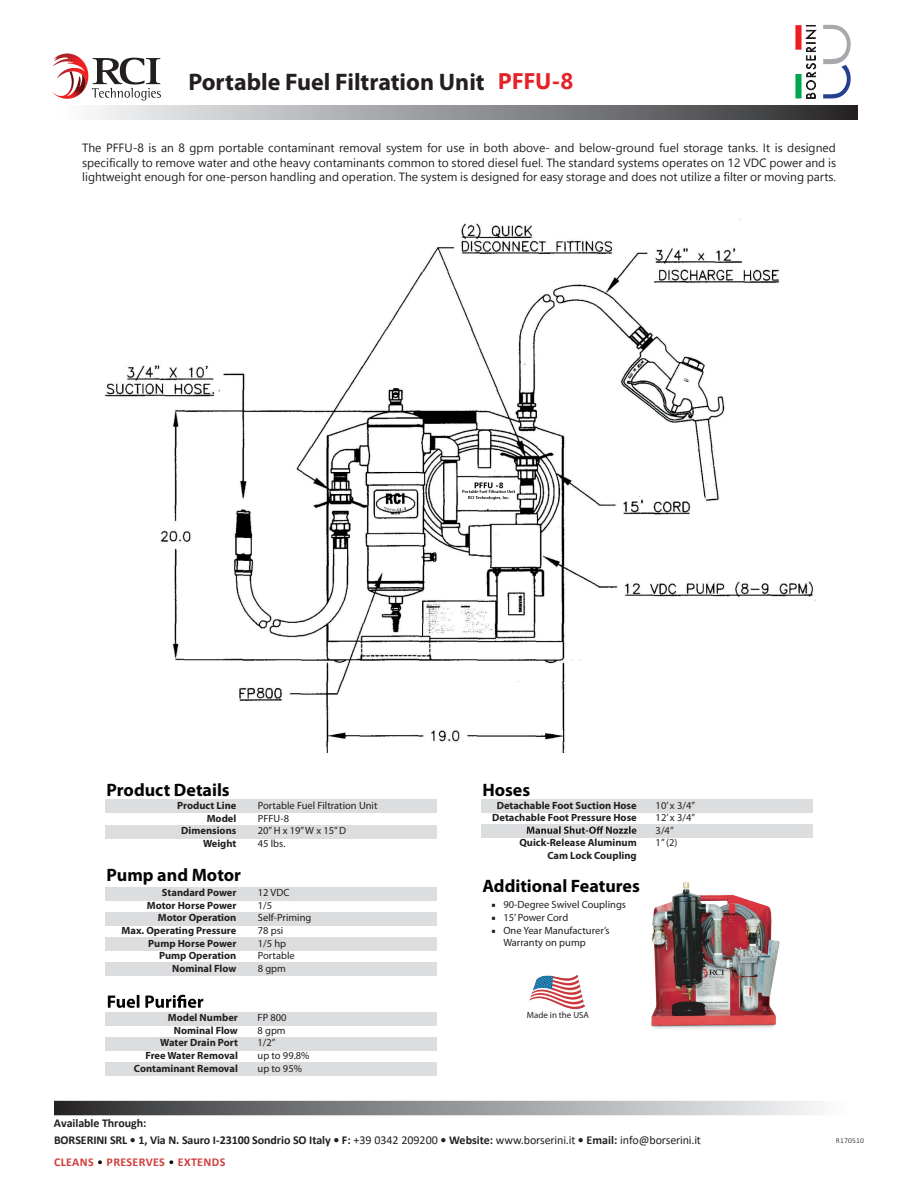
<style>
.page{position:relative;width:918px;height:1188px;background:#fff}
.page>*{position:absolute;margin:0;border:0;box-sizing:border-box;transform-origin:0 0}
.t1{font:700 24px "Myriad Pro";color:#231f20}
.t2{font:700 22.5px "Nirmala UI";color:#e42228}
.t3{font:700 18px "Myriad Pro";color:#040503}
.t4{font:12px/14.4px "Nirmala UI";color:#231f20;text-align:justify}
.t5{font:700 12px "Calibri";letter-spacing:-.005em;color:#231f20}
.t6{font:700 12px "Calibri";letter-spacing:.03em;color:#d03e3b}
.t7{font:700 10.5px/12.6px "Myriad Pro";color:#231f20;text-align:right}
.t8{font:10.5px/12.6px "Myriad Pro";color:#231f20}
.t9{font:9px "Myriad Pro";color:#231f20}
.t10{font:300 7.5px "Calibri";letter-spacing:.03em;color:#040503}
.s1{font-weight:400;color:#dbddde}
.s2{font-family:"Minion Pro"}
.s3{font-weight:400}
.s4{font-weight:400;color:#040503}
</style>
<div class="page">
<svg style="left:92px;top:105px;width:766px;height:15px;background:#8f8f92"></svg>
<svg style="left:52px;top:53px;width:109px;height:48px"></svg>
<svg style="left:54px;top:1101px;width:764px;height:14px;background:#8f9092"></svg>
<div style="left:105px;top:800px;width:332px;height:13px;background:#dcdddf"></div>
<div style="left:105px;top:825px;width:332px;height:13px;background:#dcdddf"></div>
<div style="left:105px;top:887px;width:332px;height:13px;background:#dcdddf"></div>
<div style="left:105px;top:912px;width:332px;height:14px;background:#dcdddf"></div>
<div style="left:105px;top:937px;width:332px;height:14px;background:#dcdddf"></div>
<div style="left:105px;top:962px;width:332px;height:14px;background:#dcdddf"></div>
<div style="left:481px;top:799px;width:331px;height:14px;background:#dcdddf"></div>
<div style="left:481px;top:824px;width:331px;height:14px;background:#dcdddf"></div>
<svg style="left:527px;top:826px;width:109px;height:8px"></svg>
<div style="left:105px;top:1012px;width:332px;height:13px;background:#dcdddf"></div>
<div style="left:105px;top:1037px;width:332px;height:13px;background:#dcdddf"></div>
<div style="left:105px;top:1062px;width:332px;height:14px;background:#dcdddf"></div>
<svg style="left:108px;top:995px;width:95px;height:13px"></svg>
<img style="left:651px;top:881px;width:129px;height:148px">
<img style="left:105px;top:218px;width:711px;height:535px">
<img style="left:529px;top:975px;width:55px;height:35px">
<svg style="left:805px;top:25px;width:46px;height:73px"></svg>
<div style="left:795px;top:74px;width:7px;height:24px;background:#00a54f"></div>
<div style="left:795px;top:25px;width:7px;height:25px;background:#ee1d23"></div>
<h1 class="t1" style="left:188px;top:66px;width:298px">Portable Fuel Filtration Unit</h1>
<h2 class="t2" style="left:498px;top:61px;width:77px">PFFU-8</h2>
<p class="t4" style="left:82px;top:140px;width:756px">The PFFU-8 is an 8 gpm portable contaminant removal system for use in both above- and below-ground fuel storage tanks. It is designed specifically to remove water and othe heavy contaminants common to stored diesel fuel. The standard systems operates on 12 VDC power and is lightweight enough for one-person handling and operation. The system is designed for easy storage and does not utilize a filter or moving parts.</p>
<h3 class="t3" style="left:107px;top:778px;width:125px">Product Details</h3>
<p class="t7" style="left:177px;top:799px;width:61px">Product Line<br>Model<br>Dimensions<br>Weight</p>
<p class="t8" style="left:258px;top:799px;width:121px">Portable Fuel Filtration Unit<br>PFFU-8<br>20” H x 19”W x 15” D<br>45 lbs.</p>
<h3 class="t3" style="left:107px;top:863px;width:136px">Pump and Motor</h3>
<p class="t7" style="left:122px;top:886px;width:116px">Standard Power<br>Motor Horse Power<br>Motor Operation<br>Max. Operating Pressure<br>Pump Horse Power<br>Pump Operation<br>Nominal Flow</p>
<p class="t8" style="left:258px;top:886px;width:55px">12 VDC<br>1/5<br>Self-Priming<br>78 psi<br>1/5 hp<br>Portable<br>8 gpm</p>
<p class="t7" style="left:134px;top:1011px;width:106px">Model Number<br>Nominal Flow<br>Water Drain Port<br>Free Water Removal<br>Contaminant Removal</p>
<p class="t8" style="left:258px;top:1011px;width:54px">FP 800<br>8 gpm<br>1/2”<br>up to 99.8% up to 95%</p>
<p class="t5" style="left:54px;top:1114px;width:94px">Available Through:</p>
<h3 class="t3" style="left:482px;top:778px;width:49px">Hoses</h3>
<p class="t7" style="left:482px;top:798px;width:156px"><span class="s1">_</span> Detachable Foot Suction Hose<br>Detachable Foot Pressure Hose</p>
<p class="t7" style="left:519px;top:836px;width:119px">Quick-Release Aluminum<br>Cam Lock Coupling</p>
<h3 class="t3" style="left:482px;top:874px;width:159px">Additional Features</h3>
<p class="t8" style="left:491px;top:898px;width:136px"><span class="s2">■</span> 90-Degree Swivel Couplings</p>
<p class="t8" style="left:491px;top:911px;width:78px"><span class="s2">■</span> 15’Power Cord</p>
<p class="t8" style="left:503px;top:924px;width:108px;text-indent:-12px"><span class="s2">■</span> One Year Manufacturer’s<br>Warranty on pump</p>
<p class="t8" style="left:656px;top:799px;width:41px">10’ x 3/4”<br>12’ x 3/4”<br>3/4”<br>1” (2)</p>
<p class="t9" style="left:527px;top:1010px;width:64px">Made in the USA</p>
<p class="t5" style="left:54px;top:1131px;width:649px">BORSERINI SRL • 1, Via N. Sauro I-23100 Sondrio SO Italy • F: <span class="s3">+39 0342 209200</span> • Website: <span class="s3">www.borserini.it</span> • Email: <span class="s3">info@borserini.it</span></p>
<p class="t6" style="left:54px;top:1154px;width:173px">CLEANS <span class="s4">•</span> PRESERVES <span class="s4">•</span> EXTENDS</p>
<p class="t10" style="left:836px;top:1136px;width:30px">R170510</p>
</div>
